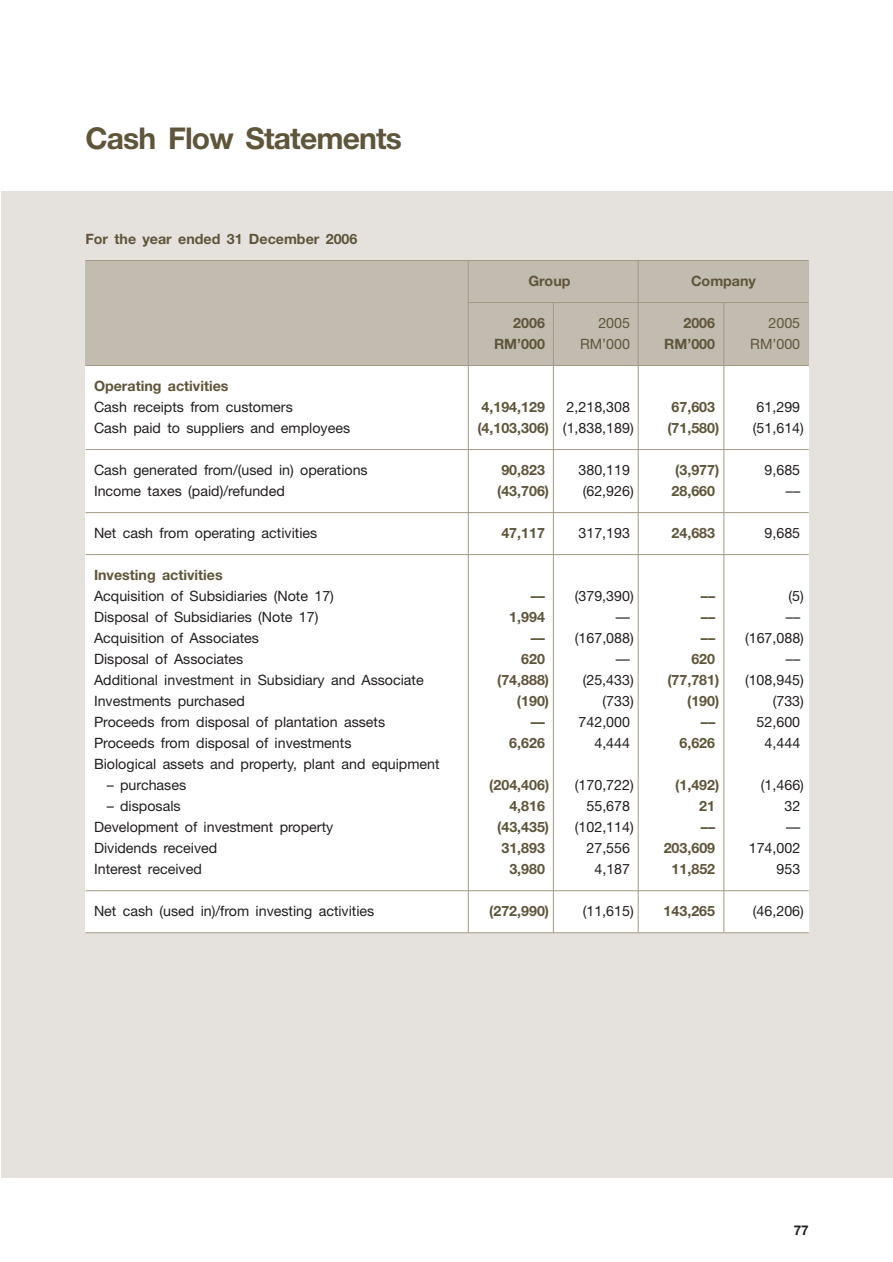
<style>
.page{position:relative;width:893px;height:1262px;background:#fff}
.page>*{position:absolute;margin:0;border:0;box-sizing:border-box;transform-origin:0 0}
.t1{font:700 30px "Helvetica Neue";letter-spacing:-.03em;color:#5f553b}
.t2{font:14.25px "Helvetica Neue";color:#231f1f}
.t3{font:700 14.25px "Helvetica Neue";color:#5f553b}
.t4{font:14.25px "Helvetica Neue";color:#5f553b}
.t5{font:700 13.5px "Helvetica Neue";color:#231f1f}
.s1{font-weight:400;color:#231f1f}
</style>
<div class="page">
<div style="left:1px;top:191px;width:891px;height:987px;background:#e5e2dd"></div>
<div style="left:85px;top:366px;width:723px;height:567px;background:#fff"></div>
<div style="left:85px;top:261px;width:723px;height:105px;background:#c2bbaf"></div>
<hr style="left:85px;top:260px;width:723px;height:1px;background:#a29a87">
<hr style="left:468px;top:302px;width:340px;height:1px;background:#a29a87">
<hr style="left:85px;top:365px;width:723px;height:1px;background:#a29a87">
<hr style="left:85px;top:449px;width:723px;height:1px;background:#a29a87">
<hr style="left:85px;top:512px;width:723px;height:1px;background:#a29a87">
<hr style="left:85px;top:554px;width:723px;height:1px;background:#a29a87">
<hr style="left:85px;top:890px;width:723px;height:1px;background:#a29a87">
<hr style="left:85px;top:932px;width:723px;height:1px;background:#a29a87">
<hr style="left:637px;top:261px;width:1px;height:671px;background:#a29a87">
<hr style="left:553px;top:302px;width:1px;height:630px;background:#a29a87">
<hr style="left:468px;top:261px;width:1px;height:671px;background:#a29a87">
<hr style="left:723px;top:303px;width:1px;height:629px;background:#a29a87">
<h1 class="t1" style="left:85px;top:128px;width:318px">Cash Flow Statements</h1>
<p class="t3" style="left:85px;top:234px;width:273px">For the year ended 31 December 2006</p>
<p class="t3" style="left:528px;top:276px;width:43px">Group</p>
<p class="t3" style="left:691px;top:276px;width:66px">Company</p>
<p class="t3" style="left:513px;top:318px;width:33px">2006</p>
<p class="t4" style="left:598px;top:318px;width:33px">2005</p>
<p class="t3" style="left:683px;top:318px;width:33px">2006</p>
<p class="t4" style="left:768px;top:318px;width:33px">2005</p>
<p class="t3" style="left:494px;top:339px;width:52px">RM’000</p>
<p class="t4" style="left:580px;top:339px;width:51px">RM’000</p>
<p class="t3" style="left:664px;top:339px;width:52px">RM’000</p>
<p class="t4" style="left:750px;top:339px;width:51px">RM’000</p>
<p class="t3" style="left:94px;top:381px;width:136px">Operating activities</p>
<p class="t2" style="left:94px;top:402px;width:200px">Cash receipts from customers</p>
<p class="t3" style="left:481px;top:402px;width:65px">4,194,129</p>
<p class="t2" style="left:566px;top:402px;width:65px">2,218,308</p>
<p class="t3" style="left:671px;top:402px;width:45px">67,603</p>
<p class="t2" style="left:756px;top:402px;width:45px">61,299</p>
<p class="t2" style="left:94px;top:423px;width:257px">Cash paid to suppliers and employees</p>
<p class="t3" style="left:477px;top:423px;width:158px">(4,103,306) <span class="s1">(1,838,189)</span></p>
<p class="t3" style="left:667px;top:423px;width:53px">(71,580)</p>
<p class="t2" style="left:753px;top:423px;width:52px">(51,614)</p>
<p class="t2" style="left:94px;top:465px;width:275px">Cash generated from/(used in) operations</p>
<p class="t3" style="left:501px;top:465px;width:45px">90,823</p>
<p class="t2" style="left:578px;top:465px;width:53px">380,119</p>
<p class="t3" style="left:675px;top:465px;width:46px">(3,977)</p>
<p class="t2" style="left:764px;top:465px;width:37px">9,685</p>
<p class="t2" style="left:94px;top:486px;width:192px">Income taxes (paid)/refunded</p>
<p class="t3" style="left:497px;top:486px;width:53px">(43,706)</p>
<p class="t2" style="left:582px;top:486px;width:52px">(62,926)</p>
<p class="t3" style="left:671px;top:486px;width:45px">28,660</p>
<p class="t2" style="left:786px;top:486px;width:16px">––</p>
<p class="t2" style="left:94px;top:528px;width:225px">Net cash from operating activities</p>
<p class="t3" style="left:501px;top:528px;width:45px">47,117</p>
<p class="t2" style="left:578px;top:528px;width:53px">317,193</p>
<p class="t3" style="left:671px;top:528px;width:45px">24,683</p>
<p class="t2" style="left:764px;top:528px;width:37px">9,685</p>
<p class="t3" style="left:94px;top:570px;width:130px">Investing activities</p>
<p class="t2" style="left:94px;top:591px;width:241px">Acquisition of Subsidiaries (Note 17)</p>
<p class="t3" style="left:530px;top:591px;width:16px">––</p>
<p class="t2" style="left:575px;top:591px;width:60px">(379,390)</p>
<p class="t3" style="left:701px;top:591px;width:16px">––</p>
<p class="t2" style="left:788px;top:591px;width:17px">(5)</p>
<p class="t2" style="left:94px;top:612px;width:226px">Disposal of Subsidiaries (Note 17)</p>
<p class="t3" style="left:509px;top:612px;width:37px">1,994</p>
<p class="t2" style="left:615px;top:612px;width:16px">––</p>
<p class="t3" style="left:701px;top:612px;width:16px">––</p>
<p class="t2" style="left:786px;top:612px;width:16px">––</p>
<p class="t2" style="left:94px;top:633px;width:166px">Acquisition of Associates</p>
<p class="t3" style="left:530px;top:633px;width:16px">––</p>
<p class="t2" style="left:575px;top:633px;width:60px">(167,088)</p>
<p class="t3" style="left:701px;top:633px;width:16px">––</p>
<p class="t2" style="left:745px;top:633px;width:60px">(167,088)</p>
<p class="t2" style="left:94px;top:654px;width:151px">Disposal of Associates</p>
<p class="t3" style="left:521px;top:654px;width:25px">620</p>
<p class="t2" style="left:615px;top:654px;width:16px">––</p>
<p class="t3" style="left:691px;top:654px;width:25px">620</p>
<p class="t2" style="left:786px;top:654px;width:16px">––</p>
<p class="t2" style="left:94px;top:675px;width:331px">Additional investment in Subsidiary and Associate</p>
<p class="t3" style="left:497px;top:675px;width:53px">(74,888)</p>
<p class="t2" style="left:582px;top:675px;width:52px">(25,433)</p>
<p class="t3" style="left:667px;top:675px;width:53px">(77,781)</p>
<p class="t2" style="left:745px;top:675px;width:60px">(108,945)</p>
<p class="t2" style="left:94px;top:696px;width:152px">Investments purchased</p>
<p class="t3" style="left:517px;top:696px;width:34px">(190)</p>
<p class="t2" style="left:602px;top:696px;width:33px">(733)</p>
<p class="t3" style="left:687px;top:696px;width:34px">(190)</p>
<p class="t2" style="left:772px;top:696px;width:33px">(733)</p>
<p class="t2" style="left:94px;top:717px;width:293px">Proceeds from disposal of plantation assets</p>
<p class="t3" style="left:530px;top:717px;width:16px">––</p>
<p class="t2" style="left:578px;top:717px;width:53px">742,000</p>
<p class="t3" style="left:701px;top:717px;width:16px">––</p>
<p class="t2" style="left:756px;top:717px;width:45px">52,600</p>
<p class="t2" style="left:94px;top:738px;width:259px">Proceeds from disposal of investments</p>
<p class="t3" style="left:509px;top:738px;width:37px">6,626</p>
<p class="t2" style="left:594px;top:738px;width:37px">4,444</p>
<p class="t3" style="left:679px;top:738px;width:37px">6,626</p>
<p class="t2" style="left:764px;top:738px;width:37px">4,444</p>
<p class="t2" style="left:94px;top:759px;width:347px">Biological assets and property, plant and equipment</p>
<p class="t2" style="left:107px;top:780px;width:81px">– purchases</p>
<p class="t3" style="left:489px;top:780px;width:61px">(204,406)</p>
<p class="t2" style="left:575px;top:780px;width:60px">(170,722)</p>
<p class="t3" style="left:675px;top:780px;width:46px">(1,492)</p>
<p class="t2" style="left:760px;top:780px;width:45px">(1,466)</p>
<p class="t2" style="left:107px;top:801px;width:75px">– disposals</p>
<p class="t3" style="left:509px;top:801px;width:37px">4,816</p>
<p class="t2" style="left:586px;top:801px;width:45px">55,678</p>
<p class="t3" style="left:699px;top:801px;width:17px">21</p>
<p class="t2" style="left:784px;top:801px;width:17px">32</p>
<p class="t2" style="left:94px;top:822px;width:241px">Development of investment property</p>
<p class="t3" style="left:497px;top:822px;width:53px">(43,435)</p>
<p class="t2" style="left:575px;top:822px;width:60px">(102,114)</p>
<p class="t3" style="left:701px;top:822px;width:16px">––</p>
<p class="t2" style="left:786px;top:822px;width:16px">––</p>
<p class="t2" style="left:94px;top:843px;width:125px">Dividends received</p>
<p class="t3" style="left:501px;top:843px;width:45px">31,893</p>
<p class="t2" style="left:586px;top:843px;width:45px">27,556</p>
<p class="t3" style="left:663px;top:843px;width:53px">203,609</p>
<p class="t2" style="left:748px;top:843px;width:53px">174,002</p>
<p class="t2" style="left:94px;top:864px;width:109px">Interest received</p>
<p class="t3" style="left:509px;top:864px;width:37px">3,980</p>
<p class="t2" style="left:594px;top:864px;width:37px">4,187</p>
<p class="t3" style="left:671px;top:864px;width:45px">11,852</p>
<p class="t2" style="left:776px;top:864px;width:25px">953</p>
<p class="t2" style="left:94px;top:906px;width:282px">Net cash (used in)/from investing activities</p>
<p class="t3" style="left:489px;top:906px;width:61px">(272,990)</p>
<p class="t2" style="left:582px;top:906px;width:52px">(11,615)</p>
<p class="t3" style="left:663px;top:906px;width:53px">143,265</p>
<p class="t2" style="left:753px;top:906px;width:52px">(46,206)</p>
<p class="t5" style="left:793px;top:1225px;width:17px">77</p>
</div>
